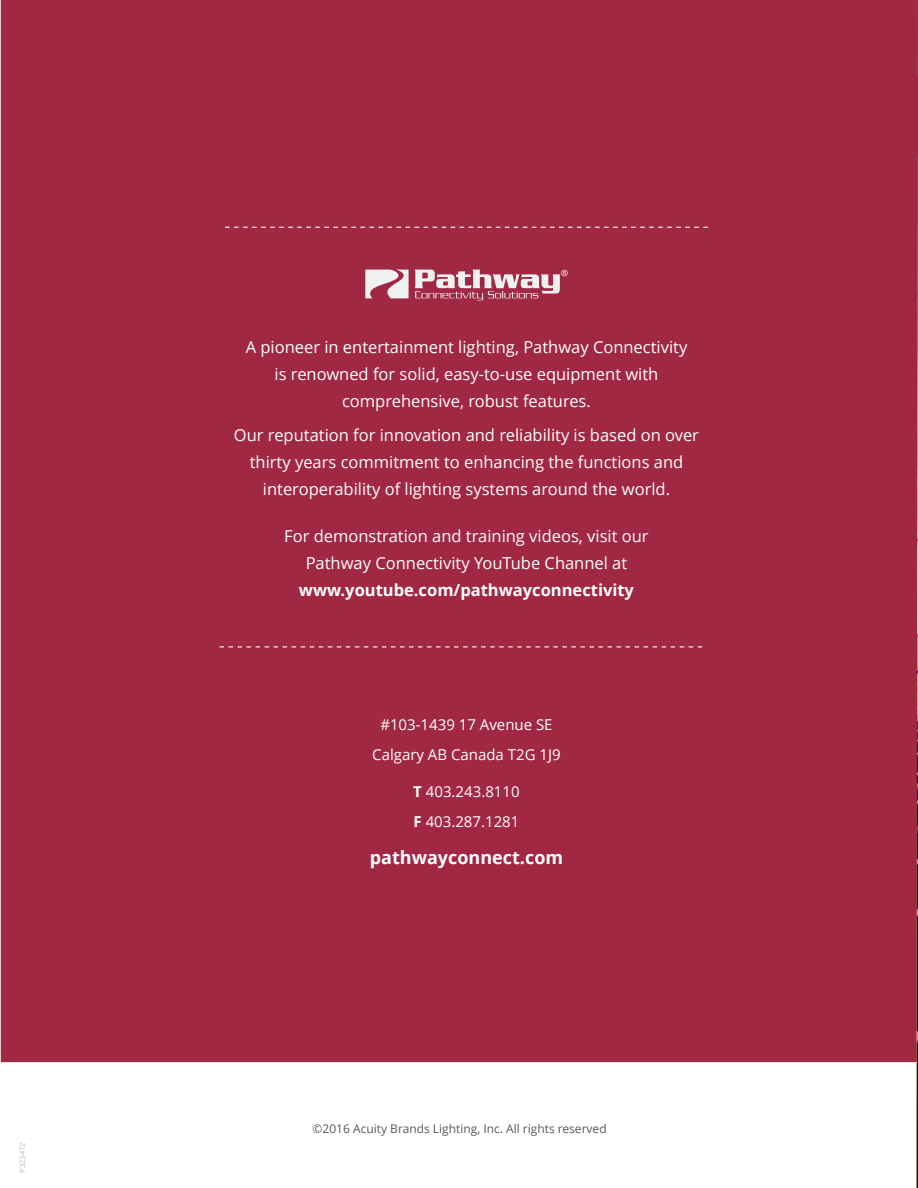
<style>
.page{position:relative;width:918px;height:1188px;background:#fff}
.page>*{position:absolute;margin:0;border:0;box-sizing:border-box;transform-origin:0 0}
.t1{font:700 18px "Open Sans";color:#fff}
.t2{font:16.5px/27px "Open Sans";color:#fff;text-align:center}
.t3{font:700 16.5px "Open Sans";color:#fff}
.t4{font:15px/30px "Open Sans";color:#fff;text-align:center}
.t5{font:12px "Open Sans";color:#58595b}
.t6{font:7.5px "Open Sans";color:#bcbec0}
.s1{font-weight:700}
</style>
<div class="page">
<img style="left:917px;top:1062px;width:1px;height:125px">
<div style="left:1px;top:0;width:917px;height:1062px;background:#a12843"></div>
<svg style="left:907px;top:78px;width:11px;height:77px"></svg>
<svg style="left:219px;top:646px;width:483px;height:1px"></svg>
<svg style="left:225px;top:227px;width:483px;height:1px"></svg>
<svg style="left:365px;top:270px;width:44px;height:28px"></svg>
<svg style="left:415px;top:270px;width:153px;height:30px"></svg>
<p class="t6" style="left:17px;top:1173px;width:32px;rotate:-90deg">P323472</p>
<p class="t2" style="left:246px;top:333px;width:443px">A pioneer in entertainment lighting, Pathway Connectivity is renowned for solid, easy-to-use equipment with comprehensive, robust features.</p>
<p class="t2" style="left:234px;top:421px;width:467px">Our reputation for innovation and reliability is based on over thirty years commitment to enhancing the functions and interoperability of lighting systems around the world.</p>
<p class="t2" style="left:284px;top:522px;width:366px">For demonstration and training videos, visit our<br>Pathway Connectivity YouTube Channel at</p>
<p class="t3" style="left:299px;top:579px;width:337px">www.youtube.com/pathwayconnectivity</p>
<p class="t4" style="left:372px;top:710px;width:190px">#103-1439 17 Avenue SE<br>Calgary AB Canada T2G 1J9</p>
<p class="t4" style="left:413px;top:776px;width:108px;text-align:left"><span class="s1">T</span> 403.243.8110<br><span class="s1">F</span> 403.287.1281</p>
<p class="t1" style="left:370px;top:845px;width:195px">pathwayconnect.com</p>
<p class="t5" style="left:313px;top:1120px;width:296px">©2016 Acuity Brands Lighting, Inc. All rights reserved</p>
</div>
